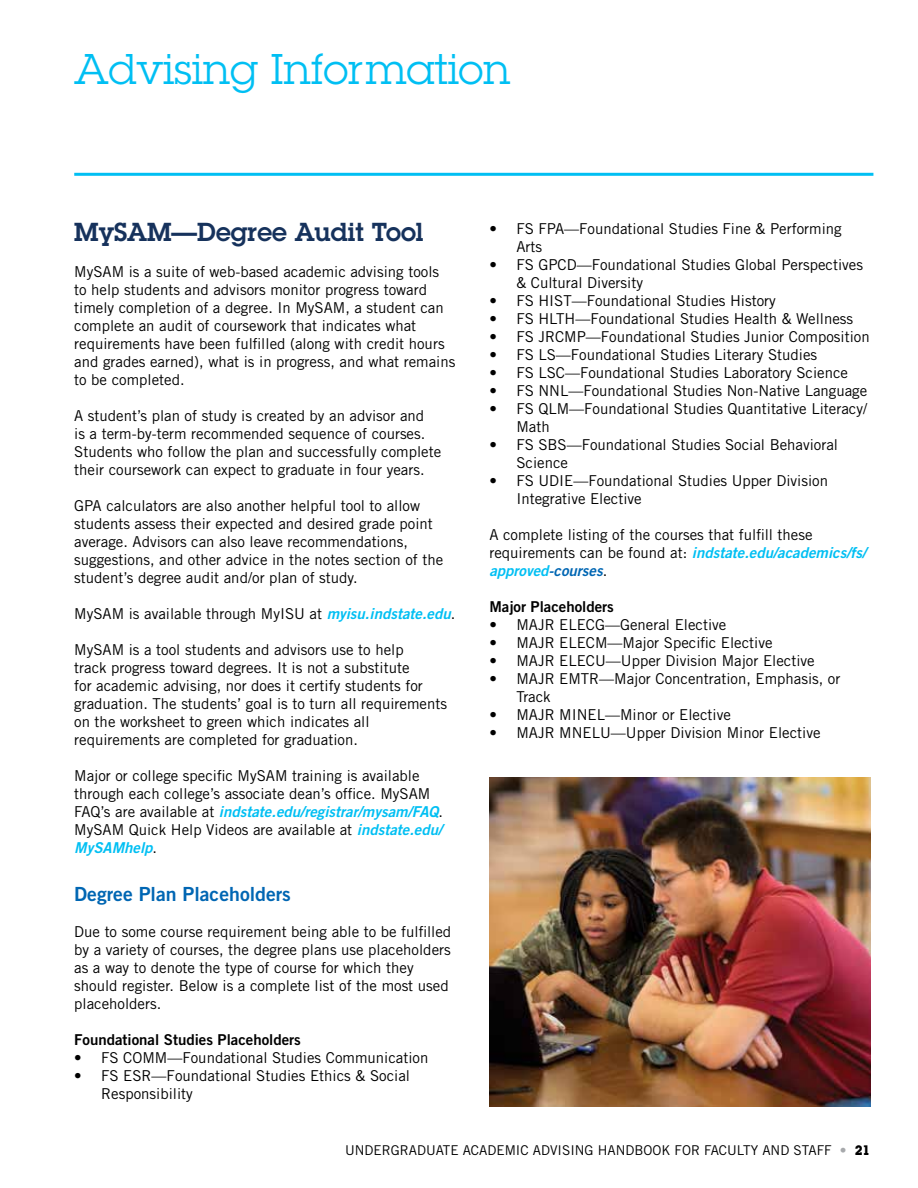
<style>
.page{position:relative;width:918px;height:1188px;background:#fff}
.page>*{position:absolute;margin:0;border:0;box-sizing:border-box;transform-origin:0 0}
.t1{font:42px "Lubalin Graph Std";color:#00bff3}
.t2{font:600 25.5px "Lubalin Graph Std";color:#16325c}
.t3{font:19.5px "Trade Gothic Bold Two";color:#0066b3}
.t4{font:15px/18px "Trade Gothic";color:#000}
.t5{font:italic 15px/18px "Trade Gothic Bold Two";color:#00bff3}
.t6{font:15px "Trade Gothic Bold Two";color:#000}
.t7{font:13.5px "Trade Gothic";color:#000}
.s1{font-family:"Trade Gothic Bold Two";font-style:italic;color:#00bff3}
.s2{font-family:"Trade Gothic";font-style:normal;color:#000}
.s3{color:#0066b3}
.s4{color:#a7a9ac}
.s5{font-family:"Lubalin Graph Std";font-weight:700}
</style>
<div class="page">
<hr style="left:74px;top:173px;width:799px;height:3px;background:#00bff3">
<img style="left:489px;top:778px;width:382px;height:329px">
<h1 class="t1" style="left:74px;top:43px;width:438px">Advising Information</h1>
<h2 class="t2" style="left:74px;top:215px;width:351px">MySAM—Degree Audit Tool</h2>
<p class="t4" style="left:74px;top:263px;width:383px">MySAM is a suite of web-based academic advising tools<br>to help students and advisors monitor progress toward timely completion of a degree. In MySAM, a student can complete an audit of coursework that indicates what requirements have been fulfilled (along with credit hours and grades earned), what is in progress, and what remains to be completed.</p>
<p class="t4" style="left:74px;top:407px;width:369px">A student’s plan of study is created by an advisor and<br>is a term-by-term recommended sequence of courses.<br>Students who follow the plan and successfully complete their coursework can expect to graduate in four years.</p>
<p class="t4" style="left:74px;top:497px;width:371px">GPA calculators are also another helpful tool to allow students assess their expected and desired grade point average. Advisors can also leave recommendations, suggestions, and other advice in the notes section of the student’s degree audit and/or plan of study.</p>
<p class="t4" style="left:74px;top:605px;width:383px">MySAM is available through MyISU at <span class="s1">myisu.indstate.edu</span>.</p>
<p class="t4" style="left:74px;top:641px;width:374px">MySAM is a tool students and advisors use to help<br>track progress toward degrees. It is not a substitute<br>for academic advising, nor does it certify students for graduation. The students’ goal is to turn all requirements on the worksheet to green which indicates all requirements are completed for graduation.</p>
<p class="t4" style="left:74px;top:767px;width:358px">Major or college specific MySAM training is available through each college’s associate dean’s office. MySAM</p>
<p class="t5" style="left:74px;top:802px;width:370px"><span class="s2">FAQ’s are available at</span> indstate.edu/registrar/mysam/FAQ<span class="s2">.</span></p>
<p class="t4" style="left:74px;top:821px;width:370px">MySAM Quick Help Videos are available at <span class="s1">indstate.edu/</span></p>
<p class="t5" style="left:74px;top:838px;width:84px">MySAMhelp<span class="s2">.</span></p>
<h3 class="t3" style="left:74px;top:882px;width:218px">Degree Plan Placeholders</h3>
<p class="t4" style="left:74px;top:923px;width:379px">Due to some course requirement being able to be fulfilled by a variety of courses, the degree plans use placeholders as a way to denote the type of course for which they should register. Below is a complete list of the most used placeholders.</p>
<p class="t6" style="left:74px;top:1031px;width:228px">Foundational Studies Placeholders</p>
<p class="t4" style="left:74px;top:1049px;width:356px">• FS COMM—Foundational Studies Communication</p>
<p class="t4" style="left:101px;top:1067px;width:310px;text-indent:-27px">• FS ESR—Foundational Studies Ethics &amp; Social<br>Responsibility</p>
<p class="t4" style="left:516px;top:220px;width:327px;text-indent:-27px">• FS FPA—Foundational Studies Fine &amp; Performing<br>Arts</p>
<p class="t4" style="left:516px;top:256px;width:348px;text-indent:-27px">• FS GPCD—Foundational Studies Global Perspectives &amp; Cultural Diversity</p>
<p class="t4" style="left:489px;top:292px;width:288px">• FS HIST—Foundational Studies History</p>
<p class="t4" style="left:489px;top:310px;width:365px">• FS HLTH—Foundational Studies Health &amp; Wellness</p>
<p class="t4" style="left:489px;top:328px;width:382px">• FS JRCMP—Foundational Studies Junior Composition</p>
<p class="t4" style="left:489px;top:346px;width:329px">• FS LS—Foundational Studies Literary Studies</p>
<p class="t4" style="left:489px;top:364px;width:360px">• FS LSC—Foundational Studies Laboratory Science</p>
<p class="t4" style="left:489px;top:382px;width:379px">• FS NNL—Foundational Studies Non-Native Language</p>
<p class="t4" style="left:516px;top:400px;width:352px;text-indent:-27px">• FS QLM—Foundational Studies Quantitative Literacy/<br>Math</p>
<p class="t4" style="left:516px;top:436px;width:323px;text-indent:-27px">• FS SBS—Foundational Studies Social Behavioral<br>Science</p>
<p class="t4" style="left:516px;top:472px;width:313px;text-indent:-27px">• FS UDIE—Foundational Studies Upper Division<br>Integrative Elective</p>
<p class="t4" style="left:489px;top:526px;width:325px">A complete listing of the courses that fulfill these</p>
<p class="t5" style="left:489px;top:544px;width:379px"><span class="s2">requirements can be found at:</span> indstate.edu/academics/fs/ approved<span class="s3">-courses</span><span class="s2">.</span></p>
<p class="t6" style="left:489px;top:598px;width:126px">Major Placeholders</p>
<p class="t4" style="left:489px;top:616px;width:238px">• MAJR ELECG—General Elective</p>
<p class="t4" style="left:489px;top:634px;width:285px">• MAJR ELECM—Major Specific Elective</p>
<p class="t4" style="left:489px;top:652px;width:327px">• MAJR ELECU—Upper Division Major Elective</p>
<p class="t4" style="left:516px;top:670px;width:326px;text-indent:-27px">• MAJR EMTR—Major Concentration, Emphasis, or<br>Track</p>
<p class="t4" style="left:489px;top:706px;width:243px">• MAJR MINEL—Minor or Elective</p>
<p class="t4" style="left:489px;top:724px;width:333px">• MAJR MNELU—Upper Division Minor Elective</p>
<p class="t7" style="left:345px;top:1142px;width:527px">UNDERGRADUATE ACADEMIC ADVISING HANDBOOK FOR FACULTY AND STAFF <span class="s4">•</span> <span class="s5">21</span></p>
</div>
